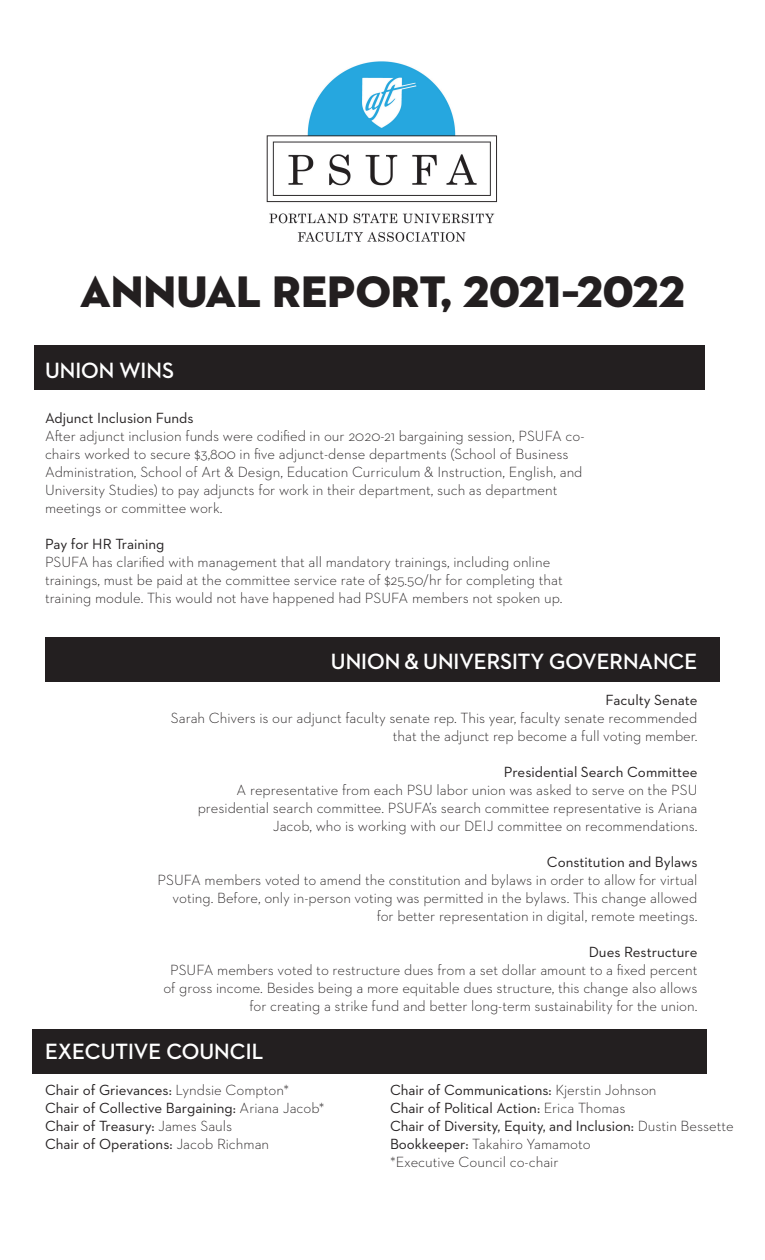
<style>
.page{position:relative;width:765px;height:1260px;background:#fff}
.page>*{position:absolute;margin:0;border:0;box-sizing:border-box;transform-origin:0 0}
.t1{font:45px "Neutraface 2 Display Titling";color:#231f20}
.t2{font:700 22.5px "Neutraface 2 Display";color:#fff}
.t3{font:300 15px/18px "Neutraface 2 Text";color:#231f20;text-align:right}
.t4{font:15px "Neutraface 2 Text";color:#231f20}
.s1{font-weight:300}
.s2{font-weight:400}
</style>
<div class="page">
<div style="left:32px;top:1029px;width:675px;height:45px;background:#231f20"></div>
<div style="left:45px;top:638px;width:675px;height:44px;background:#231f20"></div>
<div style="left:35px;top:345px;width:670px;height:45px;background:#231f20"></div>
<img style="left:266px;top:61px;width:231px;height:181px">
<p class="t1" style="left:80px;top:264px;width:606px">ANNUAL REPORT, 2021–2022</p>
<p class="t2" style="left:45px;top:357px;width:130px">UNION WINS</p>
<p class="t4" style="left:45px;top:408px;width:150px">Adjunct Inclusion Funds</p>
<p class="t3" style="left:45px;top:426px;width:541px;text-align:left">After adjunct inclusion funds were codified in our 2020-21 bargaining session, PSUFA co&shy;chairs worked to secure $3,800 in five adjunct-dense departments (School of Business Administration, School of Art &amp; Design, Education Curriculum &amp; Instruction, English, and University Studies) to pay adjuncts for work in their department, such as department meetings or committee work.</p>
<p class="t4" style="left:45px;top:534px;width:121px">Pay for HR Training</p>
<p class="t3" style="left:45px;top:552px;width:519px;text-align:left">PSUFA has clarified with management that all mandatory trainings, including online trainings, must be paid at the committee service rate of $25.50/hr for completing that training module. This would not have happened had PSUFA members not spoken up.</p>
<p class="t2" style="left:331px;top:648px;width:368px">UNION &amp; UNIVERSITY GOVERNANCE</p>
<p class="t4" style="left:606px;top:690px;width:93px">Faculty Senate</p>
<p class="t3" style="left:171px;top:708px;width:528px">Sarah Chivers is our adjunct faculty senate rep. This year, faculty senate recommended that the adjunct rep become a full voting member.</p>
<p class="t4" style="left:504px;top:762px;width:195px">Presidential Search Committee</p>
<p class="t3" style="left:198px;top:780px;width:501px">A representative from each PSU labor union was asked to serve on the PSU presidential search committee. PSUFA’s search committee representative is Ariana<br>Jacob, who is working with our DEIJ committee on recommendations.</p>
<p class="t4" style="left:547px;top:852px;width:152px">Constitution and Bylaws</p>
<p class="t3" style="left:158px;top:870px;width:542px">PSUFA members voted to amend the constitution and bylaws in order to allow for virtual voting. Before, only in-person voting was permitted in the bylaws. This change allowed for better representation in digital, remote meetings.</p>
<p class="t4" style="left:589px;top:942px;width:110px">Dues Restructure</p>
<p class="t3" style="left:164px;top:960px;width:535px">PSUFA members voted to restructure dues from a set dollar amount to a fixed percent of gross income. Besides being a more equitable dues structure, this change also allows for creating a strike fund and better long-term sustainability for the union.</p>
<p class="t2" style="left:45px;top:1038px;width:220px">EXECUTIVE COUNCIL</p>
<p class="t4" style="left:45px;top:1080px;width:246px">Chair of Grievances: <span class="s1">Lyndsie Compton*</span></p>
<p class="t4" style="left:45px;top:1098px;width:281px">Chair of Collective Bargaining: <span class="s1">Ariana Jacob*</span></p>
<p class="t4" style="left:45px;top:1116px;width:189px">Chair of Treasury: <span class="s1">James Sauls</span></p>
<p class="t4" style="left:45px;top:1134px;width:226px">Chair of Operations: <span class="s1">Jacob Richman</span></p>
<p class="t4" style="left:390px;top:1080px;width:268px">Chair of Communications: <span class="s1">Kjerstin Johnson</span></p>
<p class="t4" style="left:390px;top:1098px;width:237px">Chair of Political Action: <span class="s1">Erica Thomas</span></p>
<p class="t4" style="left:390px;top:1116px;width:345px">Chair of Diversity, Equity, and Inclusion: <span class="s1">Dustin Bessette</span></p>
<p class="t3" style="left:390px;top:1134px;width:202px"><span class="s2">Bookkeeper:</span> Takahiro Yamamoto</p>
<p class="t3" style="left:390px;top:1152px;width:170px">*Executive Council co-chair</p>
</div>
